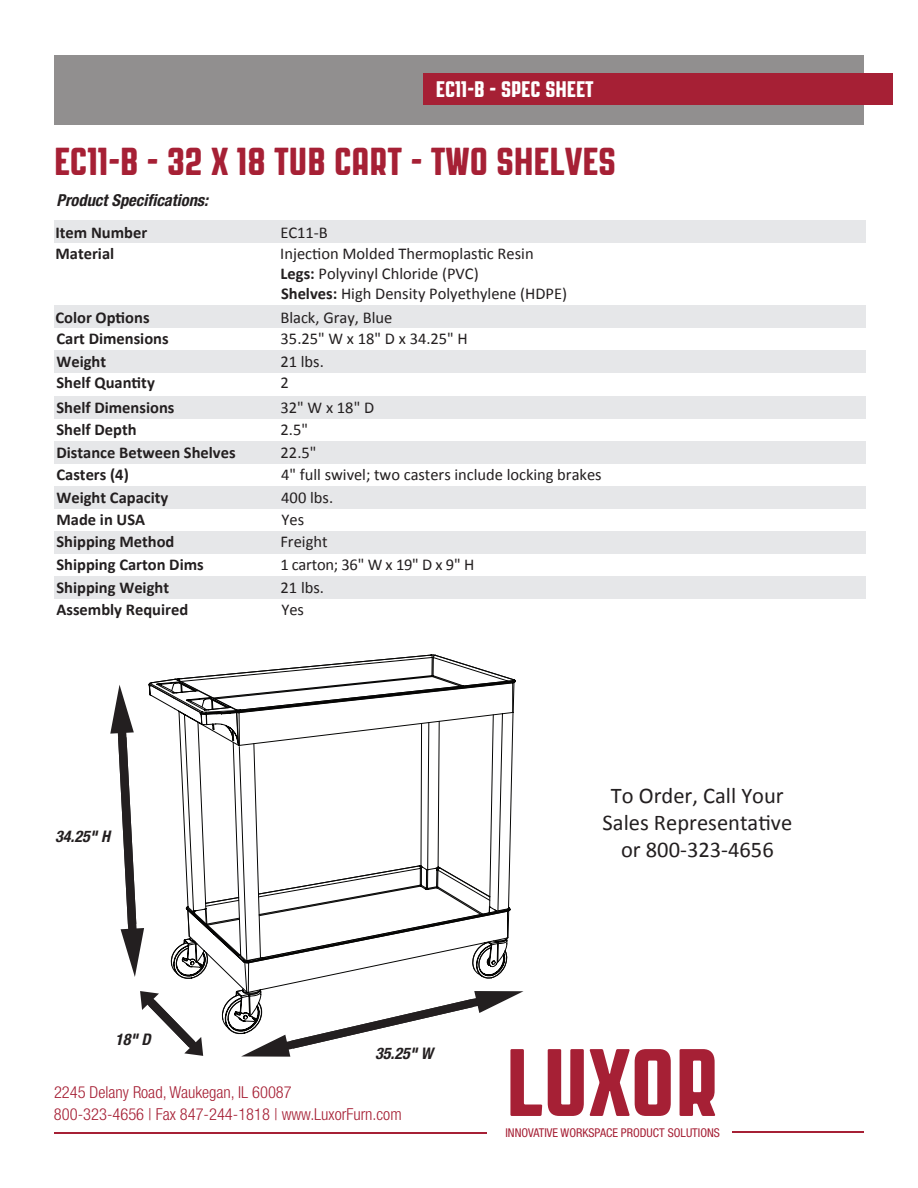
<style>
.page{position:relative;width:918px;height:1188px;background:#fff}
.page>*{position:absolute;margin:0;border:0;box-sizing:border-box;transform-origin:0 0}
.t1{font:39px "PAG Revolucion";color:#a62035}
.t2{font:22.5px/27px "Calibri";color:#231f20;text-align:center}
.t3{font:22.5px "PAG Revolucion";color:#fff}
.t4{font:16.5px/19.8px "Calibri";color:#231f20}
.t5{font:700 16.5px "Calibri";color:#231f20}
.t6{font:300 condensed 16.5px/22.5px "Helvetica Neue";color:#a62035}
.t7{font:italic 700 condensed 16.5px "Helvetica Neue";color:#231f20}
.t8{font:italic 700 condensed 16.05px "Helvetica Neue";color:#231f20}
.t9{font:condensed 12.15px "Helvetica Neue";color:#a62035}
.s1{font-weight:700}
</style>
<div class="page">
<div style="left:54px;top:56px;width:810px;height:69px;background:#918f8f"></div>
<div style="left:423px;top:73px;width:470px;height:31px;background:#a62035"></div>
<hr style="left:54px;top:1133px;width:432px;height:1px;background:#a62035">
<hr style="left:732px;top:1132px;width:132px;height:1px;background:#a62035">
<svg style="left:548px;top:1049px;width:36px;height:67px"></svg>
<svg style="left:590px;top:1049px;width:81px;height:67px"></svg>
<svg style="left:680px;top:1049px;width:35px;height:67px"></svg>
<div style="left:54px;top:221px;width:811px;height:22px;background:#e6e7e9"></div>
<div style="left:54px;top:486px;width:811px;height:23px;background:#e6e7e9"></div>
<div style="left:54px;top:531px;width:811px;height:23px;background:#e6e7e9"></div>
<div style="left:54px;top:576px;width:811px;height:22px;background:#e6e7e9"></div>
<div style="left:54px;top:305px;width:811px;height:23px;background:#e6e7e9"></div>
<div style="left:54px;top:350px;width:811px;height:23px;background:#e6e7e9"></div>
<div style="left:54px;top:396px;width:811px;height:23px;background:#e6e7e9"></div>
<div style="left:54px;top:441px;width:811px;height:23px;background:#e6e7e9"></div>
<svg style="left:203px;top:993px;width:38px;height:63px"></svg>
<svg style="left:149px;top:655px;width:367px;height:338px"></svg>
<svg style="left:241px;top:991px;width:301px;height:125px"></svg>
<svg style="left:140px;top:991px;width:63px;height:65px"></svg>
<svg style="left:110px;top:685px;width:34px;height:292px"></svg>
<h2 class="t3" style="left:436px;top:76px;width:159px">EC11-B - SPEC SHEET</h2>
<h1 class="t1" style="left:54px;top:140px;width:563px">EC11-B - 32 X 18 TUB CART - TWO SHELVES</h1>
<p class="t7" style="left:56px;top:190px;width:153px">Product Specifications:</p>
<p class="t5" style="left:55px;top:222px;width:93px">Item Number</p>
<p class="t4" style="left:280px;top:223px;width:49px">EC11-B</p>
<p class="t5" style="left:56px;top:243px;width:60px">Material</p>
<p class="t4" style="left:280px;top:244px;width:288px">Injection Molded Thermoplastic Resin<br><span class="s1">Legs:</span> Polyvinyl Chloride (PVC)<br><span class="s1">Shelves:</span> High Density Polyethylene (HDPE)</p>
<p class="t5" style="left:56px;top:307px;width:96px">Color Options</p>
<p class="t4" style="left:280px;top:308px;width:113px">Black, Gray, Blue</p>
<p class="t5" style="left:56px;top:328px;width:114px">Cart Dimensions</p>
<p class="t4" style="left:281px;top:329px;width:189px">35.25" W x 18" D x 34.25" H</p>
<p class="t5" style="left:57px;top:351px;width:51px">Weight</p>
<p class="t4" style="left:281px;top:352px;width:45px">21 lbs.</p>
<p class="t5" style="left:57px;top:372px;width:100px">Shelf Quantity</p>
<p class="t4" style="left:281px;top:373px;width:10px">2</p>
<p class="t5" style="left:57px;top:419px;width:82px">Shelf Depth</p>
<p class="t4" style="left:281px;top:420px;width:29px">2.5"</p>
<p class="t5" style="left:57px;top:464px;width:74px">Casters (4)</p>
<p class="t4" style="left:281px;top:465px;width:322px">4" full swivel; two casters include locking brakes</p>
<p class="t5" style="left:57px;top:397px;width:119px">Shelf Dimensions</p>
<p class="t4" style="left:281px;top:397px;width:95px">32" W x 18" D</p>
<p class="t5" style="left:56px;top:442px;width:181px">Distance Between Shelves</p>
<p class="t4" style="left:281px;top:442px;width:37px">22.5"</p>
<p class="t5" style="left:56px;top:487px;width:113px">Weight Capacity</p>
<p class="t4" style="left:281px;top:488px;width:53px">400 lbs.</p>
<p class="t5" style="left:56px;top:509px;width:90px">Made in USA</p>
<p class="t4" style="left:281px;top:510px;width:24px">Yes</p>
<p class="t5" style="left:56px;top:554px;width:149px">Shipping Carton Dims</p>
<p class="t4" style="left:280px;top:554px;width:196px">1 carton; 36" W x 19" D x 9" H</p>
<p class="t5" style="left:56px;top:577px;width:114px">Shipping Weight</p>
<p class="t4" style="left:281px;top:577px;width:45px">21 lbs.</p>
<p class="t5" style="left:56px;top:531px;width:119px">Shipping Method</p>
<p class="t4" style="left:280px;top:532px;width:49px">Freight</p>
<p class="t5" style="left:56px;top:599px;width:133px">Assembly Required</p>
<p class="t4" style="left:281px;top:599px;width:24px">Yes</p>
<p class="t8" style="left:55px;top:827px;width:56px">34.25" H</p>
<p class="t8" style="left:115px;top:1029px;width:37px">18" D</p>
<p class="t8" style="left:375px;top:1043px;width:60px">35.25" W</p>
<p class="t6" style="left:54px;top:1080px;width:349px">2245 Delany Road, Waukegan, IL 60087<br>800-323-4656 | Fax 847-244-1818 | www.LuxorFurn.com</p>
<h2 class="t2" style="left:603px;top:782px;width:191px">To Order, Call Your<br>Sales Representative or 800-323-4656</h2>
<p class="t9" style="left:506px;top:1126px;width:216px">INNOVATIVE WORKSPACE PRODUCT SOLUTIONS</p>
</div>
